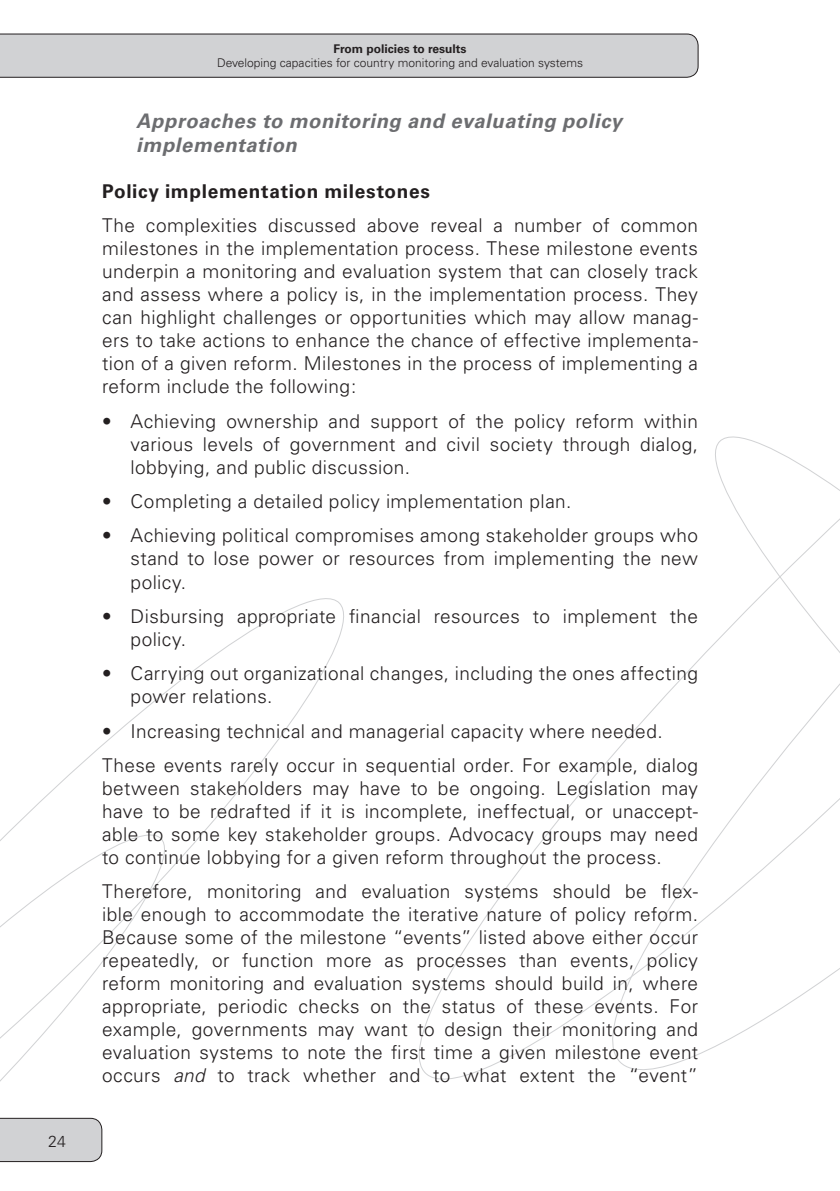
<style>
.page{position:relative;width:840px;height:1191px;background:#fff}
.page>*{position:absolute;margin:0;border:0;box-sizing:border-box;transform-origin:0 0}
.t1{font:italic 700 20px/24px "Univers";letter-spacing:.03em;color:#6c6d70}
.t2{font:300 19px/23px "Univers";letter-spacing:.02em;color:#231f20;text-align:justify}
.t3{font:700 19px "Univers";letter-spacing:.035em;color:#231f20}
.t4{font:300 16px "Univers";color:#231f20}
.t5{font:300 12px "Univers";color:#231f20}
.t6{font:700 12px "Univers";color:#231f20}
.s1{font-style:italic}
</style>
<div class="page">
<svg style="left:0;top:598px;width:344px;height:565px"></svg>
<svg style="left:572px;top:33px;width:267px;height:1037px"></svg>
<div style="left:0;top:1118px;width:102px;height:43px;background:#d1d2d4"></div>
<svg style="left:0;top:34px;width:698px;height:44px;background:#cbcbcd"></svg>
<svg style="left:839px;top:489px;width:1px;height:481px"></svg>
<p class="t4" style="left:48px;top:1131px;width:19px">24</p>
<p class="t6" style="left:333px;top:42px;width:134px">From policies to results</p>
<p class="t5" style="left:217px;top:56px;width:367px">Developing capacities for country monitoring and evaluation systems</p>
<p class="t1" style="left:136px;top:110px;width:487px">Approaches to monitoring and evaluating policy implementation</p>
<p class="t3" style="left:102px;top:180px;width:329px">Policy implementation milestones</p>
<p class="t2" style="left:102px;top:214px;width:597px">The complexities discussed above reveal a number of common milestones in the implementation process. These milestone events underpin a monitoring and evaluation system that can closely track and assess where a policy is, in the implementation process. They can highlight challenges or opportunities which may allow manag&shy;ers to take actions to enhance the chance of effective implementa&shy;tion of a given reform. Milestones in the process of implementing a reform include the following:</p>
<p class="t2" style="left:130px;top:409px;width:568px;text-indent:-28px">• Achieving ownership and support of the policy reform within various levels of government and civil society through dialog, lobbying, and public discussion.</p>
<p class="t2" style="left:102px;top:490px;width:470px">• Completing a detailed policy implementation plan.</p>
<p class="t2" style="left:130px;top:524px;width:568px;text-indent:-28px">• Achieving political compromises among stakeholder groups who stand to lose power or resources from implementing the new policy.</p>
<p class="t2" style="left:130px;top:604px;width:568px;text-indent:-28px">• Disbursing appropriate financial resources to implement the policy.</p>
<p class="t2" style="left:130px;top:662px;width:568px;text-indent:-28px">• Carrying out organizational changes, including the ones affecting power relations.</p>
<p class="t2" style="left:102px;top:713px;width:597px;line-height:34.4px">• Increasing technical and managerial capacity where needed.<br>These events rarely occur in sequential order. For example, dialog</p>
<p class="t2" style="left:102px;top:776px;width:597px">between stakeholders may have to be ongoing. Legislation may have to be redrafted if it is incomplete, ineffectual, or unaccept&shy;able to some key stakeholder groups. Advocacy groups may need to continue lobbying for a given reform throughout the process.</p>
<p class="t2" style="left:102px;top:880px;width:597px">Therefore, monitoring and evaluation systems should be flex&shy;ible enough to accommodate the iterative nature of policy reform.<br>Because some of the milestone “events” listed above either occur repeatedly, or function more as processes than events, policy reform monitoring and evaluation systems should build in, where appropriate, periodic checks on the status of these events. For example, governments may want to design their monitoring and evaluation systems to note the first time a given milestone event occurs <span class="s1">and</span> to track whether and to what extent the “event”</p>
</div>
